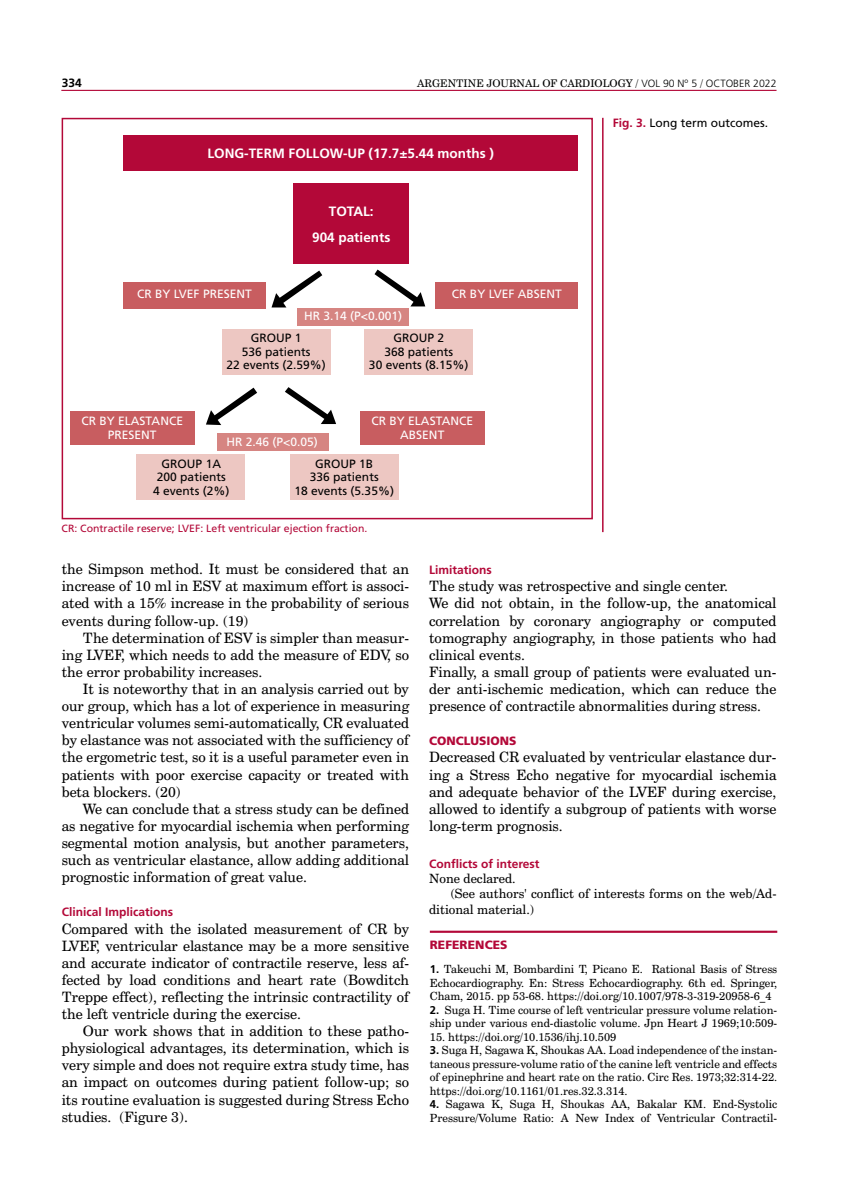
<style>
.page{position:relative;width:851px;height:1191px;background:#fff}
.page>*{position:absolute;margin:0;border:0;box-sizing:border-box;transform-origin:0 0}
.t1{font:14.25px/17.1px "Century Schoolbook BT";color:#000;text-align:justify}
.t2{font:700 13.5px/25.5px "Frutiger LT Std";color:#fff;text-align:center}
.t3{font:12.75px "Century Schoolbook BT";color:#000}
.t4{font:12px/13.5px "Frutiger LT Std";color:#000;text-align:center}
.t5{font:12px/14.4px "Frutiger LT Std";color:#fff;text-align:center}
.t6{font:700 12px "Frutiger LT Std";color:#b30838}
.t7{font:900 12px "Frutiger LT Std";color:#b30838}
.t8{font:700 12px "Frutiger LT Std";color:#000}
.t9{font:11.25px/13.5px "Century Schoolbook BT";color:#000;text-align:justify}
.t10{font:10.5px "Frutiger LT Std";color:#b30838}
.t11{font:10.5px "Century Schoolbook BT";color:#000}
.s1{font-family:"Frutiger LT Std";font-weight:300}
.s2{font-weight:700;color:#b30838}
.s3{font-family:"Frutiger LT Std";font-weight:700}
</style>
<div class="page">
<hr style="left:61px;top:90px;width:715px;height:1px;background:#b30838">
<hr style="left:430px;top:930px;width:347px;height:2px;background:#b30838">
<div style="left:290px;top:454px;width:108px;height:45px;background:#edc7c2"></div>
<div style="left:137px;top:454px;width:108px;height:45px;background:#edc7c2"></div>
<div style="left:364px;top:329px;width:109px;height:45px;background:#edc7c2"></div>
<div style="left:222px;top:329px;width:108px;height:45px;background:#edc7c2"></div>
<div style="left:293px;top:184px;width:116px;height:80px;background:#b30838"></div>
<svg style="left:271px;top:270px;width:51px;height:37px"></svg>
<svg style="left:374px;top:269px;width:51px;height:37px"></svg>
<svg style="left:206px;top:387px;width:51px;height:38px"></svg>
<svg style="left:285px;top:387px;width:51px;height:37px"></svg>
<div style="left:123px;top:282px;width:143px;height:26px;background:#c85d60"></div>
<div style="left:297px;top:308px;width:111px;height:18px;background:#d68582"></div>
<div style="left:217px;top:434px;width:111px;height:17px;background:#d68582"></div>
<div style="left:123px;top:135px;width:455px;height:36px;background:#b30838"></div>
<div style="left:435px;top:282px;width:143px;height:26px;background:#c85d60"></div>
<div style="left:70px;top:411px;width:125px;height:34px;background:#c85d60"></div>
<div style="left:360px;top:411px;width:124px;height:34px;background:#c85d60"></div>
<div style="left:62px;top:118px;width:530px;height:401px;border:2px solid #b30838"></div>
<hr style="left:602px;top:118px;width:1px;height:414px;background:#b30838">
<p class="t8" style="left:62px;top:75px;width:22px">334</p>
<p class="t11" style="left:417px;top:77px;width:361px">ARGENTINE JOURNAL OF CARDIOLOGY / <span class="s1">VOL 90 Nº 5</span> / <span class="s1">OCTOBER 2022</span></p>
<p class="t2" style="left:207px;top:140px;width:288px">LONG-TERM FOLLOW-UP (17.7±5.44 months )</p>
<p class="t2" style="left:312px;top:199px;width:80px">TOTAL:<br>904 patients</p>
<p class="t5" style="left:137px;top:287px;width:116px">CR BY LVEF PRESENT</p>
<p class="t5" style="left:452px;top:287px;width:111px">CR BY LVEF ABSENT</p>
<p class="t5" style="left:304px;top:309px;width:100px">HR 3.14 (P&lt;0.001)</p>
<p class="t4" style="left:226px;top:331px;width:101px">GROUP 1<br>536 patients<br>22 events (2.59%)</p>
<p class="t4" style="left:369px;top:331px;width:101px">GROUP 2<br>368 patients<br>30 events (8.15%)</p>
<p class="t5" style="left:81px;top:413px;width:103px">CR BY ELASTANCE<br>PRESENT</p>
<p class="t5" style="left:371px;top:413px;width:103px">CR BY ELASTANCE<br>ABSENT</p>
<p class="t5" style="left:226px;top:435px;width:93px">HR 2.46 (P&lt;0.05)</p>
<p class="t4" style="left:153px;top:457px;width:78px">GROUP 1A<br>200 patients<br>4 events (2%)</p>
<p class="t4" style="left:294px;top:457px;width:101px">GROUP 1B<br>336 patients<br>18 events (5.35%)</p>
<p class="t10" style="left:62px;top:522px;width:307px">CR: Contractile reserve; LVEF: Left ventricular ejection fraction.</p>
<p class="t4" style="left:612px;top:116px;width:157px"><span class="s2">Fig. 3.</span> Long term outcomes.</p>
<p class="t1" style="left:62px;top:560px;width:349px">the Simpson method. It must be considered that an increase of 10 ml in ESV at maximum effort is associ&shy;ated with a 15% increase in the probability of serious events during follow-up. (19)</p>
<p class="t1" style="left:62px;top:629px;width:349px;text-indent:21px">The determination of ESV is simpler than measur&shy;ing LVEF, which needs to add the measure of EDV, so the error probability increases.</p>
<p class="t1" style="left:62px;top:680px;width:349px;text-indent:21px">It is noteworthy that in an analysis carried out by our group, which has a lot of experience in measuring ventricular volumes semi-automatically, CR evaluated by elastance was not associated with the sufficiency of the ergometric test, so it is a useful parameter even in patients with poor exercise capacity or treated with beta blockers. (20)</p>
<p class="t1" style="left:62px;top:800px;width:349px;text-indent:21px">We can conclude that a stress study can be defined as negative for myocardial ischemia when performing segmental motion analysis, but another parameters, such as ventricular elastance, allow adding additional prognostic information of great value.</p>
<p class="t6" style="left:62px;top:905px;width:113px">Clinical Implications</p>
<p class="t1" style="left:62px;top:919px;width:349px">Compared with the isolated measurement of CR by LVEF, ventricular elastance may be a more sensitive and accurate indicator of contractile reserve, less af&shy;fected by load conditions and heart rate (Bowditch Treppe effect), reflecting the intrinsic contractility of the left ventricle during the exercise.</p>
<p class="t1" style="left:62px;top:1022px;width:349px;text-indent:21px">Our work shows that in addition to these patho&shy;physiological advantages, its determination, which is very simple and does not require extra study time, has an impact on outcomes during patient follow-up; so its routine evaluation is suggested during Stress Echo studies. (Figure 3).</p>
<p class="t6" style="left:429px;top:563px;width:64px">Limitations</p>
<p class="t1" style="left:429px;top:577px;width:349px;text-align:left">The study was retrospective and single center.<br>We did not obtain, in the follow-up, the anatomical correlation by coronary angiography or computed tomography angiography, in those patients who had clinical events.<br>Finally, a small group of patients were evaluated un&shy;der anti-ischemic medication, which can reduce the presence of contractile abnormalities during stress.</p>
<p class="t7" style="left:429px;top:734px;width:89px">CONCLUSIONS</p>
<p class="t1" style="left:429px;top:748px;width:349px">Decreased CR evaluated by ventricular elastance dur&shy;ing a Stress Echo negative for myocardial ischemia and adequate behavior of the LVEF during exercise, allowed to identify a subgroup of patients with worse long-term prognosis.</p>
<p class="t6" style="left:429px;top:856px;width:112px">Conflicts of interest</p>
<p class="t3" style="left:429px;top:870px;width:88px">None declared.</p>
<p class="t3" style="left:450px;top:886px;width:327px">(See authors' conflict of interests forms on the web/Ad-</p>
<p class="t3" style="left:429px;top:901px;width:107px">ditional material.)</p>
<p class="t7" style="left:430px;top:937px;width:79px">REFERENCES</p>
<p class="t9" style="left:430px;top:962px;width:349px"><span class="s3">1.</span> Takeuchi M, Bombardini T, Picano E. Rational Basis of Stress Echocardiography. En: Stress Echocardiography. 6th ed. Springer, Cham, 2015. pp 53-68. https://doi.org/10.1007/978-3-319-20958-6_4</p>
<p class="t9" style="left:430px;top:1003px;width:349px"><span class="s3">2.</span> Suga H. Time course of left ventricular pressure volume relation&shy;ship under various end-diastolic volume. Jpn Heart J 1969;10:509-</p>
<p class="t9" style="left:430px;top:1030px;width:188px">15. https://doi.org/10.1536/ihj.10.509</p>
<p class="t9" style="left:430px;top:1043px;width:349px"><span class="s3">3.</span> Suga H, Sagawa K, Shoukas AA. Load independence of the instan&shy;taneous pressure-volume ratio of the canine left ventricle and effects of epinephrine and heart rate on the ratio. Circ Res. 1973;32:314-22. https://doi.org/10.1161/01.res.32.3.314.</p>
<p class="t9" style="left:430px;top:1097px;width:349px"><span class="s3">4.</span> Sagawa K, Suga H, Shoukas AA, Bakalar KM. End-Systolic<br>Pressure/Volume Ratio: A New Index of Ventricular Contractil-</p>
</div>
